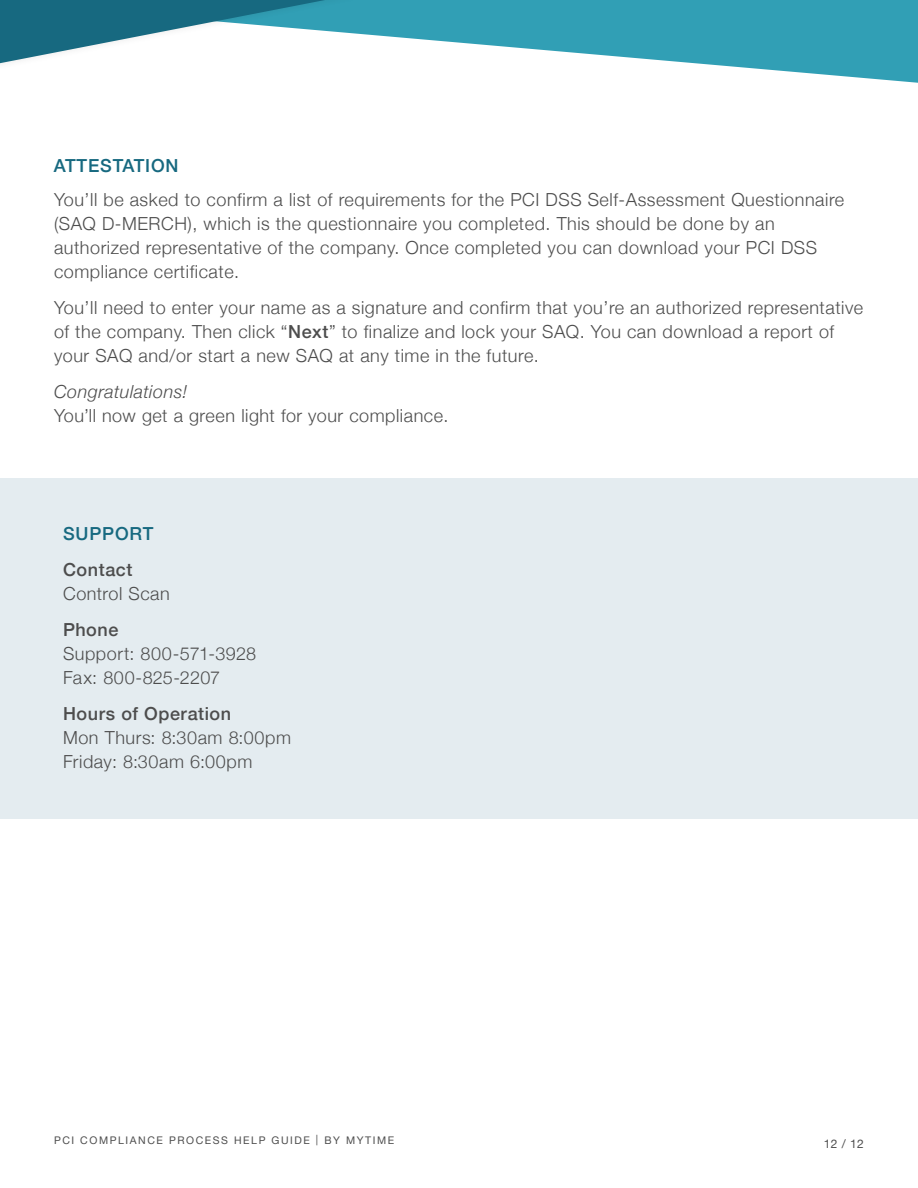
<style>
.page{position:relative;width:918px;height:1188px;background:#fff}
.page>*{position:absolute;margin:0;border:0;box-sizing:border-box;transform-origin:0 0}
.t1{font:300 18px/24px "Helvetica Neue";letter-spacing:.03em;color:#4d4d4d}
.t2{font:500 18px "Helvetica Neue";letter-spacing:.03em;color:#4d4d4d}
.t3{font:500 18px "Helvetica Neue";letter-spacing:.045em;color:#176980}
.t4{font:italic 300 18px "Helvetica Neue";letter-spacing:.03em;color:#4d4d4d}
.t5{font:12px "Helvetica Neue";color:#4d4d4d}
.t6{font:10.5px "Helvetica Neue";letter-spacing:.15em;color:#4d4d4d}
.s1{font-weight:500}
</style>
<div class="page">
<div style="left:0;top:478px;width:918px;height:341px;background:#e4ecf0"></div>
<svg style="left:566px;top:0;width:352px;height:83px;fill:#319fb5"></svg>
<svg style="left:0;top:0;width:566px;height:64px"></svg>
<p class="t3" style="left:54px;top:151px;width:126px">ATTESTATION</p>
<p class="t1" style="left:54px;top:187px;width:792px">You’ll be asked to confirm a list of requirements for the PCI DSS Self-Assessment Questionnaire (SAQ D-MERCH), which is the questionnaire you completed. This should be done by an authorized representative of the company. Once completed you can download your PCI DSS compliance certificate.</p>
<p class="t1" style="left:54px;top:295px;width:811px">You’ll need to enter your name as a signature and confirm that you’re an authorized representative of the company. Then click “<span class="s1">Next</span>” to finalize and lock your SAQ. You can download a report of your SAQ and/or start a new SAQ at any time in the future.</p>
<p class="t4" style="left:54px;top:378px;width:135px">Congratulations!</p>
<p class="t1" style="left:54px;top:403px;width:396px">You’ll now get a green light for your compliance.</p>
<p class="t3" style="left:63px;top:519px;width:92px">SUPPORT</p>
<p class="t2" style="left:63px;top:555px;width:71px">Contact</p>
<p class="t1" style="left:63px;top:580px;width:108px">Control Scan</p>
<p class="t2" style="left:63px;top:615px;width:57px">Phone</p>
<p class="t1" style="left:63px;top:640px;width:195px">Support: 800-571-3928<br>Fax: 800-825-2207</p>
<p class="t2" style="left:63px;top:699px;width:170px">Hours of Operation</p>
<p class="t1" style="left:63px;top:724px;width:229px">Mon Thurs: 8:30am 8:00pm<br>Friday: 8:30am 6:00pm</p>
<p class="t6" style="left:54px;top:1133px;width:342px">PCI COMPLIANCE PROCESS HELP GUIDE | BY MYTIME</p>
<p class="t5" style="left:824px;top:1135px;width:42px">12 / 12</p>
</div>
